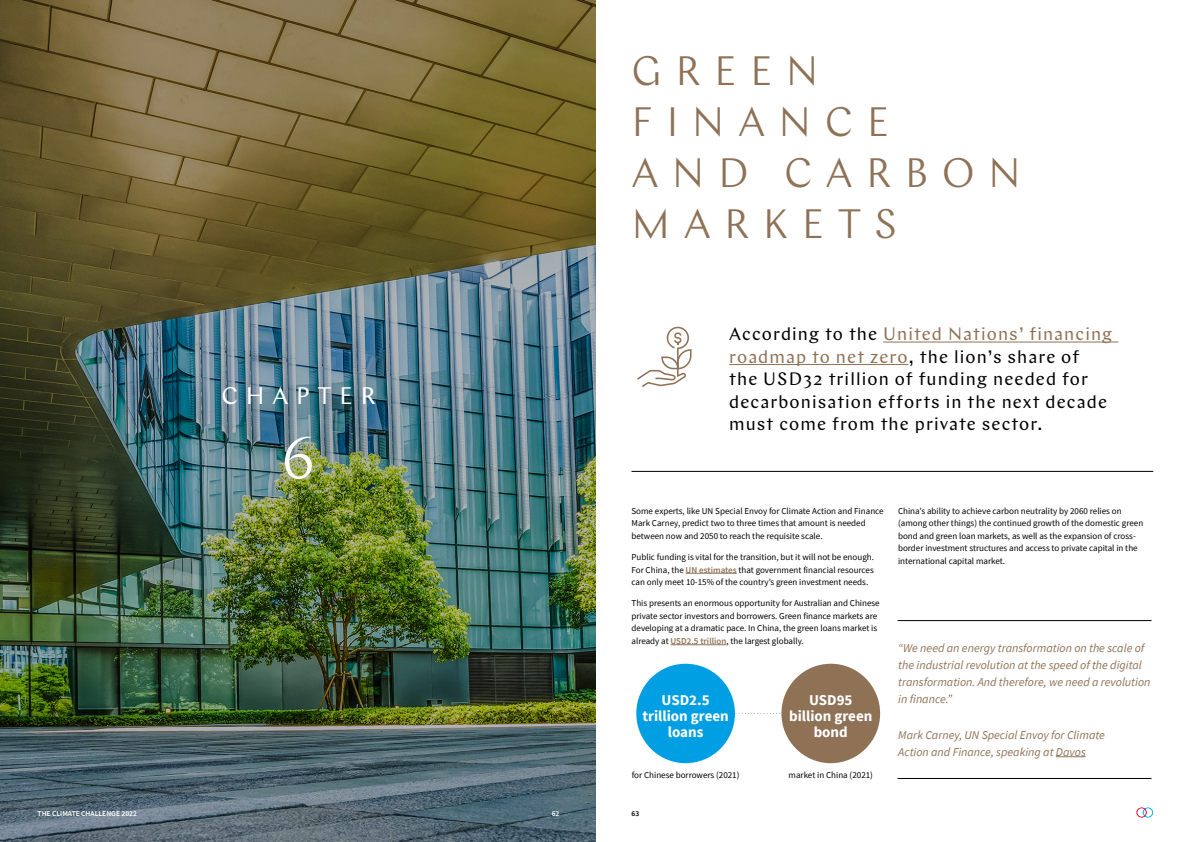
<style>
.page{position:relative;width:1191px;height:842px;background:#fff}
.page>*{position:absolute;margin:0;border:0;box-sizing:border-box;transform-origin:0 0}
.t1{font:300 60px "Chap";color:#fff}
.t2{font:300 41px/51.2px "Chap";letter-spacing:.325em;color:#8f7256}
.t3{font:24px "Chap";letter-spacing:.325em;color:#fff}
.t4{font:18px/22.5px "Chap";letter-spacing:.06em;color:#000}
.t5{font:700 15px/16px "Source Sans Pro";color:#fff;text-align:center}
.t6{font:italic 12px/16.8px "Source Sans Pro";color:#8f7256}
.t7{font:9px/12.6px "Source Sans Pro";color:#000}
.t8{font:600 7.5px "Source Sans Pro";color:#fff}
.t9{font:600 7.5px "Source Sans Pro";color:#000}
.s1{color:#8f7256}
.s2{font-weight:600;color:#8f7256}
</style>
<div class="page">
<img style="left:0;top:0;width:595px;height:842px">
<hr style="left:685px;top:573px;width:51px;height:1px;background:#8f7256">
<hr style="left:670px;top:644px;width:56px;height:1px;background:#8f7256">
<hr style="left:631px;top:471px;width:522px;height:1px;background:#000">
<hr style="left:883px;top:342px;width:235px;height:1px;background:#8f7256">
<hr style="left:729px;top:364px;width:179px;height:1px;background:#8f7256">
<svg style="left:1056px;top:756px;width:29px;height:1px"></svg>
<hr style="left:897px;top:620px;width:254px;height:1px;background:#000">
<hr style="left:897px;top:778px;width:254px;height:1px;background:#000">
<svg style="left:735px;top:713px;width:45px;height:1px"></svg>
<svg style="left:637px;top:326px;width:54px;height:61px"></svg>
<div style="left:636px;top:664px;width:99px;height:99px;background:#009fe3;border-radius:50%"></div>
<div style="left:781px;top:664px;width:99px;height:99px;background:#8f7256;border-radius:50%"></div>
<svg style="left:1136px;top:807px;width:17px;height:11px"></svg>
<h3 class="t3" style="left:221px;top:380px;width:156px">CHAPTER</h3>
<h1 class="t1" style="left:281px;top:421px;width:36px">6</h1>
<h2 class="t2" style="left:631px;top:45px;width:391px">GREEN<br>FINANCE<br>AND CARBON<br>MARKETS</h2>
<h3 class="t4" style="left:729px;top:323px;width:385px">According to the <span class="s1">United Nations’ financing roadmap to net zero</span>, the lion’s share of<br>the USD32 trillion of funding needed for decarbonisation efforts in the next decade must come from the private sector.</h3>
<p class="t7" style="left:631px;top:504px;width:254px">Some experts, like UN Special Envoy for Climate Action and Finance<br>Mark Carney, predict two to three times that amount is needed between now and 2050 to reach the requisite scale.</p>
<p class="t7" style="left:631px;top:551px;width:244px;text-align:justify">Public funding is vital for the transition, but it will not be enough.<br>For China, the <span class="s2">UN estimates</span> that government financial resources can only meet 10-15% of the country’s green investment needs.</p>
<p class="t7" style="left:631px;top:597px;width:250px">This presents an enormous opportunity for Australian and Chinese private sector investors and borrowers. Green finance markets are developing at a dramatic pace. In China, the green loans market is already at <span class="s2">USD2.5 trillion</span>, the largest globally.</p>
<h3 class="t5" style="left:642px;top:691px;width:88px">USD2.5 trillion green loans</h3>
<h3 class="t5" style="left:789px;top:691px;width:85px">USD95 billion green bond</h3>
<p class="t7" style="left:632px;top:769px;width:109px">for Chinese borrowers (2021)</p>
<p class="t7" style="left:788px;top:769px;width:86px">market in China (2021)</p>
<p class="t7" style="left:898px;top:504px;width:247px">China’s ability to achieve carbon neutrality by 2060 relies on (among other things) the continued growth of the domestic green bond and green loan markets, as well as the expansion of cross&shy;border investment structures and access to private capital in the international capital market.</p>
<h3 class="t6" style="left:898px;top:640px;width:254px">“We need an energy transformation on the scale of the industrial revolution at the speed of the digital transformation. And therefore, we need a revolution in finance.”</h3>
<h3 class="t6" style="left:898px;top:726px;width:208px">Mark Carney, UN Special Envoy for Climate<br>Action and Finance, speaking at Davos</h3>
<p class="t8" style="left:38px;top:809px;width:101px">THE CLIMATE CHALLENGE 2022</p>
<p class="t8" style="left:551px;top:809px;width:9px">62</p>
<p class="t9" style="left:631px;top:809px;width:9px">63</p>
</div>
